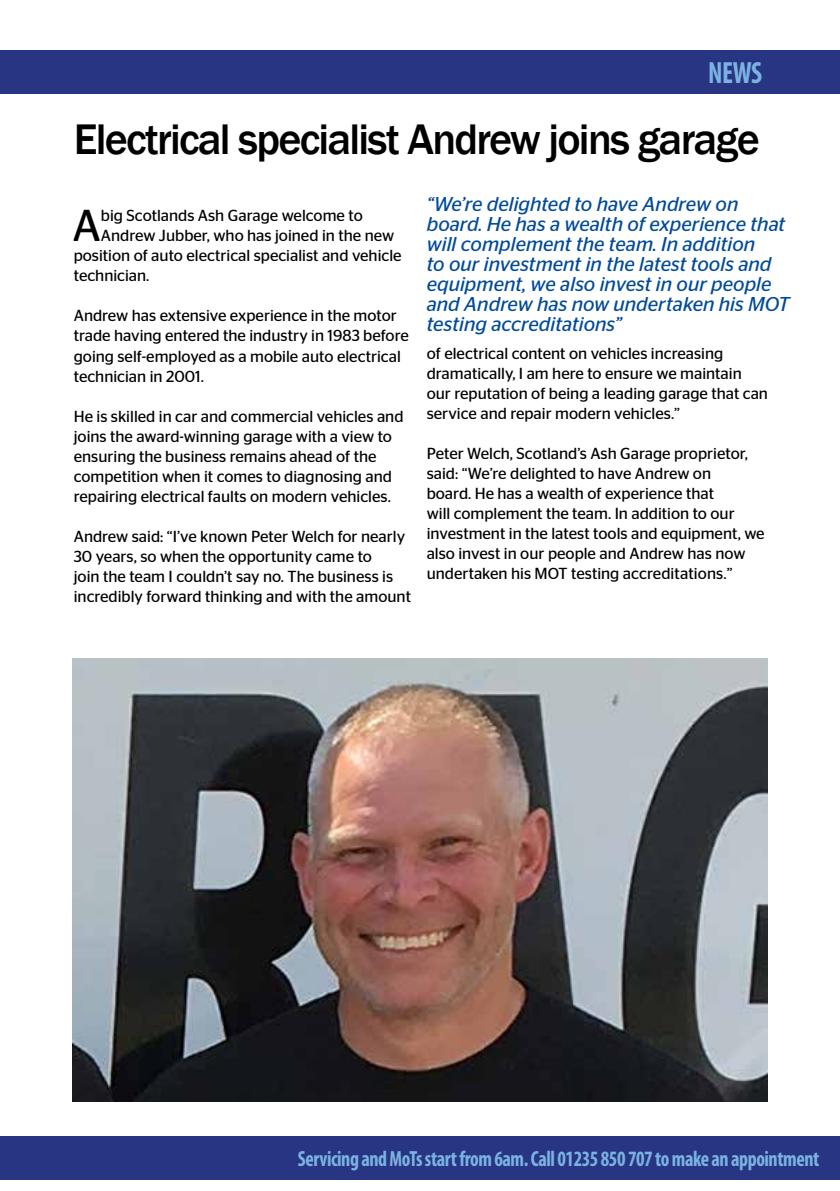
<style>
.page{position:relative;width:840px;height:1191px;background:#fff}
.page>*{position:absolute;margin:0;border:0;box-sizing:border-box;transform-origin:0 0}
.t1{font:44.6px "Stag Sans";color:#000}
.t2{font:500 44px "Franklin Gothic";letter-spacing:-.04em;color:#000}
.t3{font:700 condensed 30.8px "Myriad Pro";color:#7ab2e1;scale:.91 1}
.t4{font:700 condensed 22px "Myriad Pro";letter-spacing:-.02em;color:#7ab2e1;scale:.91 1}
.t5{font:italic 20px/20px "Stag Sans";color:#004a99}
.t6{font:16px/20px "Stag Sans";color:#000}
</style>
<div class="page">
<div style="left:0;top:1136px;width:839px;height:44px;background:#283583"></div>
<div style="left:0;top:50px;width:839px;height:44px;background:#283583"></div>
<img style="left:73px;top:658px;width:693px;height:444px">
<h3 class="t3" style="left:708px;top:55px;width:61px">NEWS</h3>
<h2 class="t2" style="left:74px;top:112px;width:687px">Electrical specialist Andrew joins garage</h2>
<h1 class="t1" style="left:72px;top:201px;width:30px">A</h1>
<p class="t6" style="left:101px;top:206px;width:263px">big Scotlands Ash Garage welcome to</p>
<p class="t6" style="left:101px;top:226px;width:294px">Andrew Jubber, who has joined in the new</p>
<p class="t6" style="left:74px;top:246px;width:329px">position of auto electrical specialist and vehicle</p>
<p class="t6" style="left:74px;top:266px;width:77px">technician.</p>
<p class="t6" style="left:74px;top:306px;width:336px">Andrew has extensive experience in the motor trade having entered the industry in 1983 before going self-employed as a mobile auto electrical technician in 2001.</p>
<p class="t6" style="left:74px;top:406px;width:331px">He is skilled in car and commercial vehicles and joins the award-winning garage with a view to ensuring the business remains ahead of the competition when it comes to diagnosing and repairing electrical faults on modern vehicles.</p>
<p class="t6" style="left:74px;top:526px;width:338px">Andrew said: “I’ve known Peter Welch for nearly 30 years, so when the opportunity came to<br>join the team I couldn’t say no. The business is incredibly forward thinking and with the amount</p>
<p class="t5" style="left:426px;top:194px;width:364px">“We’re delighted to have Andrew on board. He has a wealth of experience that will complement the team. In addition<br>to our investment in the latest tools and equipment, we also invest in our people and Andrew has now undertaken his MOT testing accreditations”</p>
<p class="t6" style="left:426px;top:343px;width:342px">of electrical content on vehicles increasing dramatically, I am here to ensure we maintain our reputation of being a leading garage that can service and repair modern vehicles.”</p>
<p class="t6" style="left:426px;top:443px;width:339px">Peter Welch, Scotland’s Ash Garage proprietor, said: “We’re delighted to have Andrew on<br>board. He has a wealth of experience that<br>will complement the team. In addition to our investment in the latest tools and equipment, we also invest in our people and Andrew has now undertaken his MOT testing accreditations.”</p>
<h3 class="t4" style="left:298px;top:1146px;width:574px">Servicing and MoTs start from 6am. Call 01235 850 707 to make an appointment</h3>
</div>
